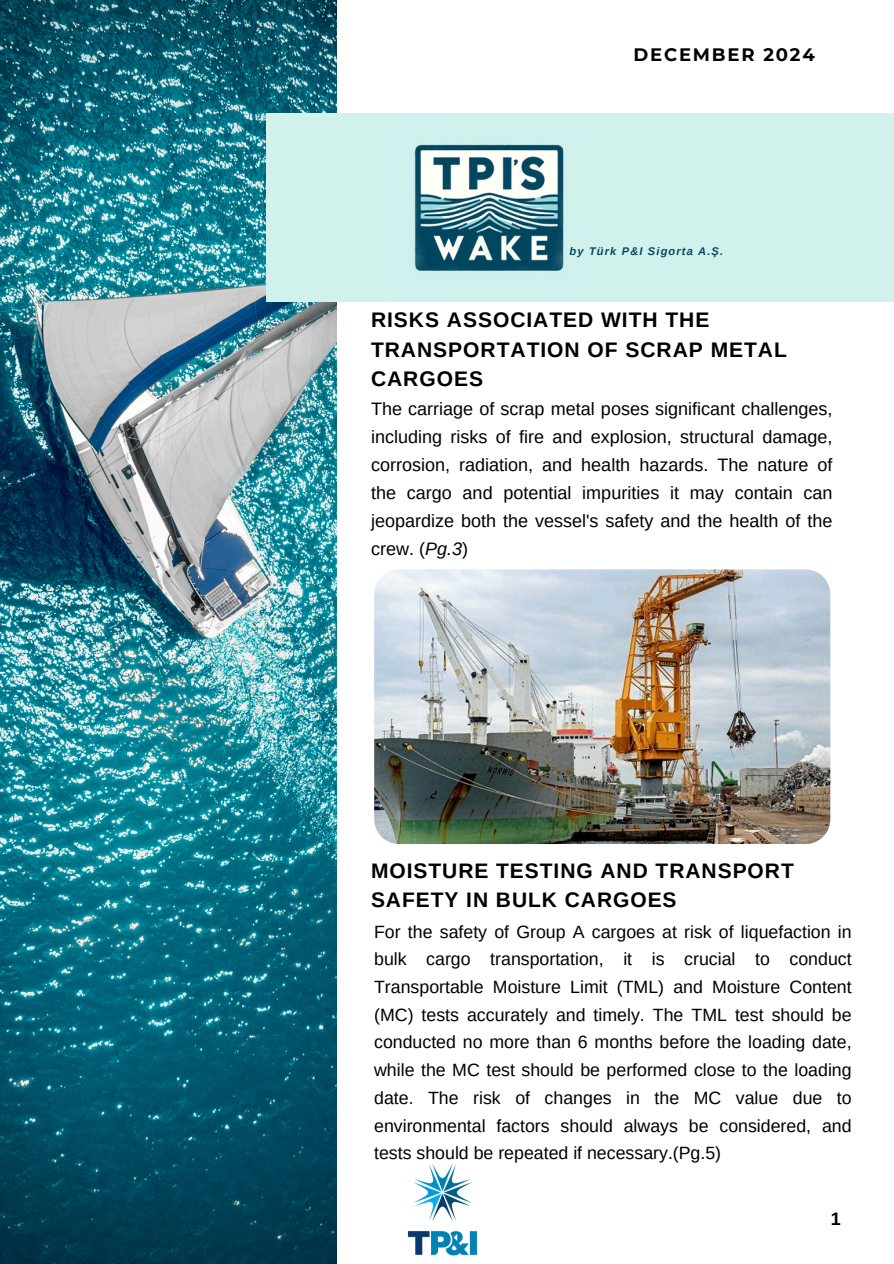
<style>
.page{position:relative;width:894px;height:1264px;background:#fff}
.page>*{position:absolute;margin:0;border:0;box-sizing:border-box;transform-origin:0 0}
.t1{font:700 21px/29.4px "Arimo";letter-spacing:.045em;color:#000}
.t2{font:18px/28.2px "Arimo";color:#000;text-align:justify}
.t3{font:700 18px "Montserrat";letter-spacing:.1em;color:#000}
.t4{font:700 18px "Arimo";color:#000}
.t5{font:17.7px/27.8px "Arimo";color:#000;text-align:justify}
.t6{font:italic 700 11.1px "Arimo";letter-spacing:.1em;color:#06475e}
.s1{font-style:italic}
</style>
<div class="page">
<img style="left:0;top:0;width:337px;height:1263px">
<div style="left:266px;top:113px;width:627px;height:188px;background:#d1f1ed"></div>
<img style="left:414px;top:144px;width:150px;height:127px">
<img style="left:374px;top:569px;width:455px;height:275px;border-radius:25px">
<img style="left:312px;top:1117px;width:166px;height:146px">
<p class="t3" style="left:633px;top:43px;width:183px">DECEMBER 2024</p>
<p class="t6" style="left:569px;top:245px;width:155px">by Türk P&amp;I Sigorta A.Ş.</p>
<p class="t1" style="left:371px;top:305px;width:417px">RISKS ASSOCIATED WITH THE<br>TRANSPORTATION OF SCRAP METAL<br>CARGOES</p>
<h2 class="t2" style="left:371px;top:394px;width:463px">The carriage of scrap metal poses significant challenges, including risks of fire and explosion, structural damage, corrosion, radiation, and health hazards. The nature of the cargo and potential impurities it may contain can jeopardize both the vessel's safety and the health of the crew. (<span class="s1">Pg.3</span>)</h2>
<h3 class="t1" style="left:371px;top:856px;width:424px">MOISTURE TESTING AND TRANSPORT<br>SAFETY IN BULK CARGOES</h3>
<h1 class="t5" style="left:374px;top:917px;width:479px">For the safety of Group A cargoes at risk of liquefaction in bulk cargo transportation, it is crucial to conduct Transportable Moisture Limit (TML) and Moisture Content (MC) tests accurately and timely. The TML test should be conducted no more than 6 months before the loading date, while the MC test should be performed close to the loading date. The risk of changes in the MC value due to environmental factors should always be considered, and tests should be repeated if necessary.(Pg.5)</h1>
<p class="t4" style="left:830px;top:1208px;width:12px">1</p>
</div>
